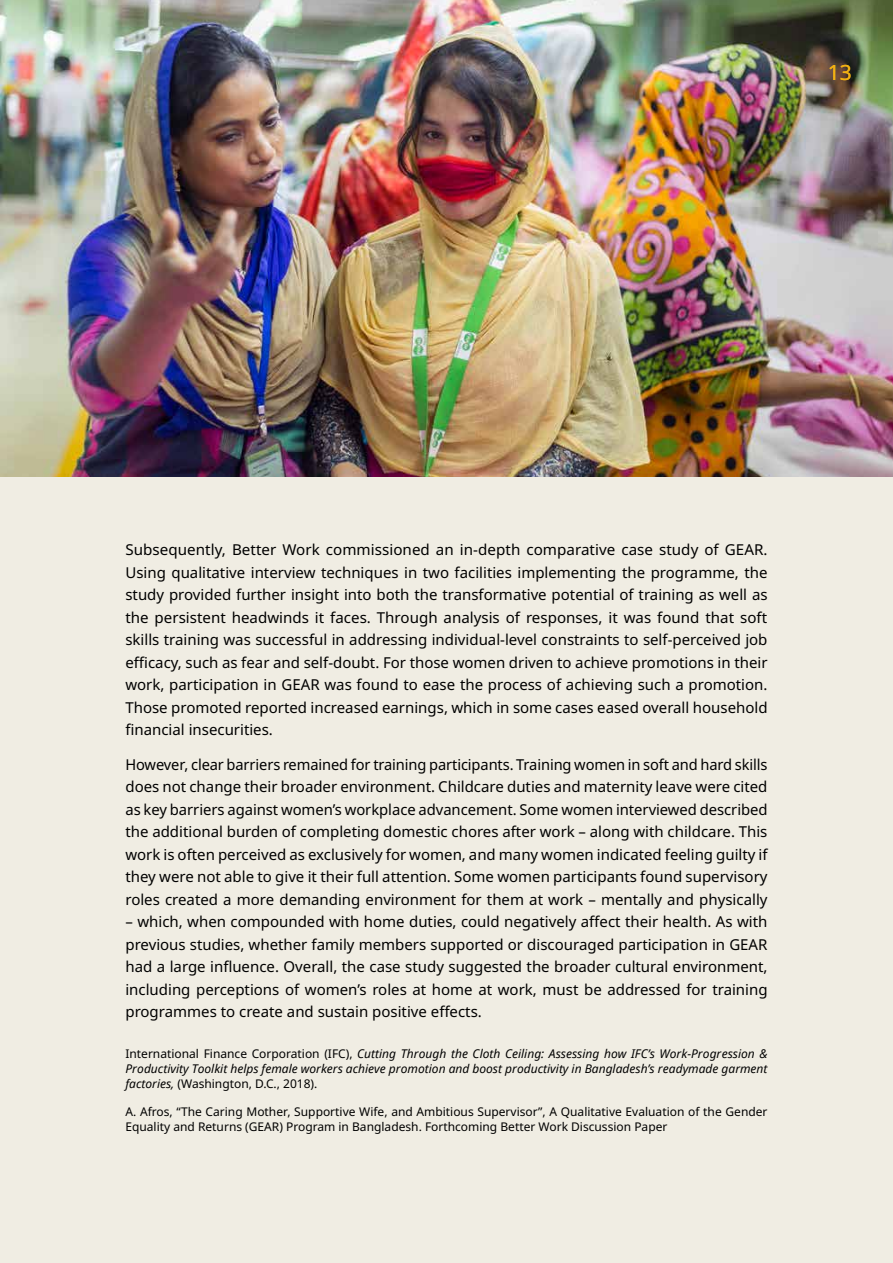
<style>
.page{position:relative;width:893px;height:1263px;background:#fff}
.page>*{position:absolute;margin:0;border:0;box-sizing:border-box;transform-origin:0 0}
.t1{font:21px "Noto Sans";color:#f2b113}
.t2{font:15px/22.5px "Noto Sans";color:#000;text-align:justify}
.t3{font:italic 12px/15px "Noto Sans";color:#000;text-align:justify}
.t4{font:12px/15px "Noto Sans";color:#000}
.s1{font-style:normal}
</style>
<div class="page">
<img style="left:0;top:0;width:893px;height:478px">
<div style="left:0;top:478px;width:893px;height:785px;background:#f0ede3"></div>
<h1 class="t1" style="left:828px;top:64px;width:26px">13</h1>
<p class="t2" style="left:125px;top:540px;width:644px">Subsequently, Better Work commissioned an in-depth comparative case study of GEAR.<br>Using qualitative interview techniques in two facilities implementing the programme, the study provided further insight into both the transformative potential of training as well as the persistent headwinds it faces. Through analysis of responses, it was found that soft skills training was successful in addressing individual-level constraints to self-perceived job efficacy, such as fear and self-doubt. For those women driven to achieve promotions in their work, participation in GEAR was found to ease the process of achieving such a promotion.<br>Those promoted reported increased earnings, which in some cases eased overall household financial insecurities.</p>
<p class="t2" style="left:125px;top:753px;width:644px">However, clear barriers remained for training participants. Training women in soft and hard skills does not change their broader environment. Childcare duties and maternity leave were cited as key barriers against women’s workplace advancement. Some women interviewed described the additional burden of completing domestic chores after work – along with childcare. This work is often perceived as exclusively for women, and many women indicated feeling guilty if they were not able to give it their full attention. Some women participants found supervisory roles created a more demanding environment for them at work – mentally and physically</p>
<p class="t2" style="left:125px;top:911px;width:644px">– which, when compounded with home duties, could negatively affect their health. As with previous studies, whether family members supported or discouraged participation in GEAR had a large influence. Overall, the case study suggested the broader cultural environment, including perceptions of women’s roles at home at work, must be addressed for training programmes to create and sustain positive effects.</p>
<p class="t3" style="left:125px;top:1047px;width:644px"><span class="s1">International Finance Corporation (IFC),</span> Cutting Through the Cloth Ceiling: Assessing how IFC’s Work-Progression &amp; Productivity Toolkit helps female workers achieve promotion and boost productivity in Bangladesh’s readymade garment factories, <span class="s1">(Washington, D.C., 2018).</span></p>
<p class="t4" style="left:125px;top:1104px;width:644px">A. Afros, “The Caring Mother, Supportive Wife, and Ambitious Supervisor”, A Qualitative Evaluation of the Gender<br>Equality and Returns (GEAR) Program in Bangladesh. Forthcoming Better Work Discussion Paper</p>
</div>
